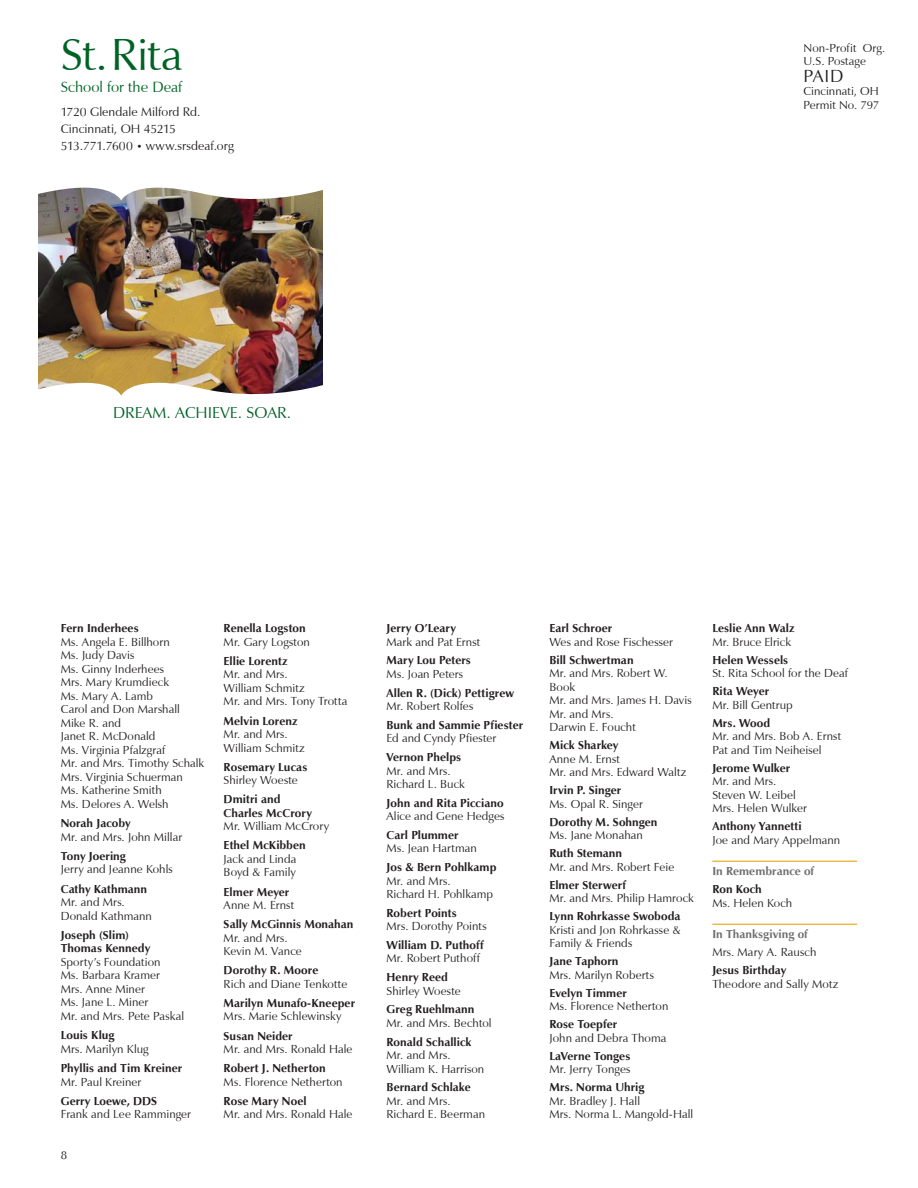
<style>
.page{position:relative;width:918px;height:1188px;background:#fff}
.page>*{position:absolute;margin:0;border:0;box-sizing:border-box;transform-origin:0 0}
.t1{font:46.2px "Vera Humana 95";letter-spacing:-.01em;color:#006225}
.t2{font:18px "Vera Humana 95";color:#231f20}
.t3{font:16.35px "Vera Humana 95";color:#006225}
.t4{font:15.3px "Vera Humana 95";color:#006225}
.t5{font:12.75px/16.8px "Vera Humana 95";color:#231f20}
.t6{font:12px/13.5px "Vera Humana 95";letter-spacing:.005em;color:#231f20}
.t7{font:700 12px/13.5px "Vera Humana 95";letter-spacing:.005em;color:#231f20}
.t8{font:700 12px "Vera Humana 95";color:#6d6e70}
.s1{font-size:10.5px}
</style>
<div class="page">
<hr style="left:712px;top:861px;width:145px;height:1px;background:#e7a614">
<hr style="left:712px;top:924px;width:145px;height:1px;background:#e7a614">
<img style="left:38px;top:206px;width:284px;height:168px">
<img style="left:38px;top:374px;width:285px;height:22px">
<img style="left:38px;top:187px;width:285px;height:19px">
<h1 class="t1" style="left:61px;top:36px;width:124px">St. Rita</h1>
<p class="t4" style="left:61px;top:81px;width:123px">School for the Deaf</p>
<p class="t5" style="left:61px;top:105px;width:175px">1720 Glendale Milford Rd.<br>Cincinnati, OH 45215<br>513.771.7600 <span class="s1">•</span> www.srsdeaf.org</p>
<p class="t6" style="left:804px;top:42px;width:83px">Non-Profit Org.<br>U.S. Postage</p>
<h2 class="t2" style="left:804px;top:68px;width:41px">PAID</h2>
<p class="t6" style="left:804px;top:86px;width:77px">Cincinnati, OH<br>Permit No. 797</p>
<h3 class="t3" style="left:113px;top:406px;width:180px">DREAM. ACHIEVE. SOAR.</h3>
<p class="t7" style="left:61px;top:623px;width:80px">Fern Inderhees</p>
<p class="t6" style="left:61px;top:636px;width:145px">Ms. Angela E. Billhorn<br>Ms. Judy Davis<br>Ms. Ginny Inderhees<br>Mrs. Mary Krumdieck<br>Ms. Mary A. Lamb<br>Carol and Don Marshall<br>Mike R. and<br>Janet R. McDonald<br>Ms. Virginia Pfalzgraf<br>Mr. and Mrs. Timothy Schalk<br>Mrs. Virginia Schuerman<br>Ms. Katherine Smith<br>Ms. Delores A. Welsh</p>
<p class="t7" style="left:61px;top:817px;width:71px">Norah Jacoby</p>
<p class="t6" style="left:61px;top:831px;width:123px">Mr. and Mrs. John Millar</p>
<p class="t7" style="left:61px;top:850px;width:67px">Tony Joering</p>
<p class="t6" style="left:61px;top:864px;width:114px">Jerry and Jeanne Kohls</p>
<p class="t7" style="left:61px;top:883px;width:88px">Cathy Kathmann</p>
<p class="t6" style="left:61px;top:896px;width:93px">Mr. and Mrs.<br>Donald Kathmann</p>
<p class="t7" style="left:61px;top:929px;width:91px">Joseph (Slim)<br>Thomas Kennedy</p>
<p class="t6" style="left:61px;top:956px;width:125px">Sporty’s Foundation<br>Ms. Barbara Kramer<br>Mrs. Anne Miner<br>Ms. Jane L. Miner<br>Mr. and Mrs. Pete Paskal</p>
<p class="t7" style="left:61px;top:1030px;width:55px">Louis Klug</p>
<p class="t6" style="left:61px;top:1043px;width:89px">Mrs. Marilyn Klug</p>
<p class="t7" style="left:61px;top:1062px;width:123px">Phyllis and Tim Kreiner</p>
<p class="t6" style="left:61px;top:1076px;width:82px">Mr. Paul Kreiner</p>
<p class="t7" style="left:61px;top:1095px;width:98px">Gerry Loewe, DDS</p>
<p class="t6" style="left:61px;top:1109px;width:132px">Frank and Lee Ramminger</p>
<p class="t6" style="left:61px;top:1149px;width:8px">8</p>
<p class="t7" style="left:224px;top:623px;width:84px">Renella Logston</p>
<p class="t6" style="left:224px;top:636px;width:88px">Mr. Gary Logston</p>
<p class="t7" style="left:224px;top:655px;width:66px">Ellie Lorentz</p>
<p class="t6" style="left:224px;top:669px;width:125px">Mr. and Mrs.<br>William Schmitz<br>Mr. and Mrs. Tony Trotta</p>
<p class="t7" style="left:224px;top:715px;width:76px">Melvin Lorenz</p>
<p class="t6" style="left:224px;top:728px;width:83px">Mr. and Mrs.<br>William Schmitz</p>
<p class="t7" style="left:224px;top:761px;width:85px">Rosemary Lucas</p>
<p class="t6" style="left:224px;top:775px;width:76px">Shirley Woeste</p>
<p class="t7" style="left:224px;top:794px;width:90px">Dmitri and<br>Charles McCrory</p>
<p class="t6" style="left:224px;top:821px;width:107px">Mr. William McCrory</p>
<p class="t7" style="left:224px;top:840px;width:84px">Ethel McKibben</p>
<p class="t6" style="left:224px;top:853px;width:74px">Jack and Linda<br>Boyd &amp; Family</p>
<p class="t7" style="left:224px;top:886px;width:67px">Elmer Meyer</p>
<p class="t6" style="left:224px;top:899px;width:72px">Anne M. Ernst</p>
<p class="t7" style="left:224px;top:918px;width:131px">Sally McGinnis Monahan</p>
<p class="t6" style="left:224px;top:932px;width:80px">Mr. and Mrs.<br>Kevin M. Vance</p>
<p class="t7" style="left:224px;top:965px;width:96px">Dorothy R. Moore</p>
<p class="t6" style="left:224px;top:978px;width:125px">Rich and Diane Tenkotte</p>
<p class="t7" style="left:224px;top:997px;width:133px">Marilyn Munafo-Kneeper</p>
<p class="t6" style="left:224px;top:1011px;width:120px">Mrs. Marie Schlewinsky</p>
<p class="t7" style="left:224px;top:1030px;width:71px">Susan Neider</p>
<p class="t6" style="left:224px;top:1043px;width:130px">Mr. and Mrs. Ronald Hale</p>
<p class="t7" style="left:224px;top:1062px;width:104px">Robert J. Netherton</p>
<p class="t6" style="left:224px;top:1076px;width:121px">Ms. Florence Netherton</p>
<p class="t7" style="left:224px;top:1095px;width:85px">Rose Mary Noel</p>
<p class="t6" style="left:224px;top:1109px;width:130px">Mr. and Mrs. Ronald Hale</p>
<p class="t7" style="left:387px;top:623px;width:71px">Jerry O’Leary</p>
<p class="t6" style="left:387px;top:636px;width:95px">Mark and Pat Ernst</p>
<p class="t7" style="left:387px;top:655px;width:86px">Mary Lou Peters</p>
<p class="t6" style="left:387px;top:668px;width:78px">Ms. Joan Peters</p>
<p class="t7" style="left:387px;top:687px;width:129px">Allen R. (Dick) Pettigrew</p>
<p class="t6" style="left:387px;top:701px;width:88px">Mr. Robert Rolfes</p>
<p class="t7" style="left:387px;top:719px;width:138px">Bunk and Sammie Pfiester</p>
<p class="t6" style="left:387px;top:733px;width:111px">Ed and Cyndy Pfiester</p>
<p class="t7" style="left:387px;top:751px;width:76px">Vernon Phelps</p>
<p class="t6" style="left:387px;top:765px;width:80px">Mr. and Mrs.<br>Richard L. Buck</p>
<p class="t7" style="left:387px;top:797px;width:119px">John and Rita Picciano</p>
<p class="t6" style="left:387px;top:811px;width:119px">Alice and Gene Hedges</p>
<p class="t7" style="left:387px;top:829px;width:74px">Carl Plummer</p>
<p class="t6" style="left:387px;top:843px;width:92px">Ms. Jean Hartman</p>
<p class="t7" style="left:387px;top:861px;width:111px">Jos &amp; Bern Pohlkamp</p>
<p class="t6" style="left:387px;top:875px;width:108px">Mr. and Mrs.<br>Richard H. Pohlkamp</p>
<p class="t7" style="left:387px;top:907px;width:72px">Robert Points</p>
<p class="t6" style="left:387px;top:921px;width:101px">Mrs. Dorothy Points</p>
<p class="t7" style="left:387px;top:939px;width:99px">William D. Puthoff</p>
<p class="t6" style="left:387px;top:953px;width:95px">Mr. Robert Puthoff</p>
<p class="t7" style="left:387px;top:972px;width:63px">Henry Reed</p>
<p class="t6" style="left:387px;top:985px;width:76px">Shirley Woeste</p>
<p class="t7" style="left:387px;top:1004px;width:89px">Greg Ruehlmann</p>
<p class="t6" style="left:387px;top:1017px;width:107px">Mr. and Mrs. Bechtol</p>
<p class="t7" style="left:387px;top:1036px;width:86px">Ronald Schallick</p>
<p class="t6" style="left:387px;top:1049px;width:99px">Mr. and Mrs.<br>William K. Harrison</p>
<p class="t7" style="left:387px;top:1082px;width:86px">Bernard Schlake</p>
<p class="t6" style="left:387px;top:1095px;width:100px">Mr. and Mrs.<br>Richard E. Beerman</p>
<p class="t7" style="left:549px;top:623px;width:64px">Earl Schroer</p>
<p class="t6" style="left:549px;top:636px;width:125px">Wes and Rose Fischesser</p>
<p class="t7" style="left:549px;top:654px;width:86px">Bill Schwertman</p>
<p class="t6" style="left:549px;top:668px;width:144px">Mr. and Mrs. Robert W.<br>Book<br>Mr. and Mrs. James H. Davis<br>Mr. and Mrs.<br>Darwin E. Foucht</p>
<p class="t7" style="left:549px;top:740px;width:71px">Mick Sharkey</p>
<p class="t6" style="left:549px;top:753px;width:138px">Anne M. Ernst<br>Mr. and Mrs. Edward Waltz</p>
<p class="t7" style="left:549px;top:785px;width:73px">Irvin P. Singer</p>
<p class="t6" style="left:549px;top:798px;width:95px">Ms. Opal R. Singer</p>
<p class="t7" style="left:549px;top:816px;width:110px">Dorothy M. Sohngen</p>
<p class="t6" style="left:549px;top:830px;width:95px">Ms. Jane Monahan</p>
<p class="t7" style="left:549px;top:848px;width:74px">Ruth Stemann</p>
<p class="t6" style="left:549px;top:861px;width:126px">Mr. and Mrs. Robert Feie</p>
<p class="t7" style="left:549px;top:879px;width:78px">Elmer Sterwerf</p>
<p class="t6" style="left:549px;top:893px;width:146px">Mr. and Mrs. Philip Hamrock</p>
<p class="t7" style="left:549px;top:911px;width:133px">Lynn Rohrkasse Swoboda</p>
<p class="t6" style="left:549px;top:924px;width:133px">Kristi and Jon Rohrkasse &amp;<br>Family &amp; Friends</p>
<p class="t7" style="left:549px;top:956px;width:71px">Jane Taphorn</p>
<p class="t6" style="left:549px;top:969px;width:106px">Mrs. Marilyn Roberts</p>
<p class="t7" style="left:549px;top:987px;width:79px">Evelyn Timmer</p>
<p class="t6" style="left:549px;top:1001px;width:121px">Ms. Florence Netherton</p>
<p class="t7" style="left:549px;top:1019px;width:69px">Rose Toepfer</p>
<p class="t6" style="left:549px;top:1032px;width:118px">John and Debra Thoma</p>
<p class="t7" style="left:549px;top:1050px;width:83px">LaVerne Tonges</p>
<p class="t6" style="left:549px;top:1064px;width:82px">Mr. Jerry Tonges</p>
<p class="t7" style="left:549px;top:1082px;width:97px">Mrs. Norma Uhrig</p>
<p class="t6" style="left:549px;top:1095px;width:145px">Mr. Bradley J. Hall<br>Mrs. Norma L. Mangold-Hall</p>
<p class="t7" style="left:712px;top:623px;width:84px">Leslie Ann Walz</p>
<p class="t6" style="left:712px;top:636px;width:80px">Mr. Bruce Elrick</p>
<p class="t7" style="left:712px;top:654px;width:78px">Helen Wessels</p>
<p class="t6" style="left:712px;top:668px;width:137px">St. Rita School for the Deaf</p>
<p class="t7" style="left:712px;top:686px;width:58px">Rita Weyer</p>
<p class="t6" style="left:712px;top:699px;width:82px">Mr. Bill Gentrup</p>
<p class="t7" style="left:712px;top:717px;width:60px">Mrs. Wood</p>
<p class="t6" style="left:712px;top:731px;width:130px">Mr. and Mrs. Bob A. Ernst<br>Pat and Tim Neiheisel</p>
<p class="t7" style="left:712px;top:762px;width:79px">Jerome Wulker</p>
<p class="t6" style="left:712px;top:776px;width:96px">Mr. and Mrs.<br>Steven W. Leibel<br>Mrs. Helen Wulker</p>
<p class="t7" style="left:712px;top:821px;width:91px">Anthony Yannetti</p>
<p class="t6" style="left:712px;top:834px;width:129px">Joe and Mary Appelmann</p>
<p class="t8" style="left:712px;top:866px;width:103px">In Remembrance of</p>
<p class="t7" style="left:712px;top:884px;width:51px">Ron Koch</p>
<p class="t6" style="left:712px;top:897px;width:82px">Ms. Helen Koch</p>
<p class="t8" style="left:712px;top:929px;width:97px">In Thanksgiving of</p>
<p class="t6" style="left:712px;top:947px;width:106px">Mrs. Mary A. Rausch</p>
<p class="t7" style="left:712px;top:965px;width:75px">Jesus Birthday</p>
<p class="t6" style="left:712px;top:978px;width:128px">Theodore and Sally Motz</p>
</div>
